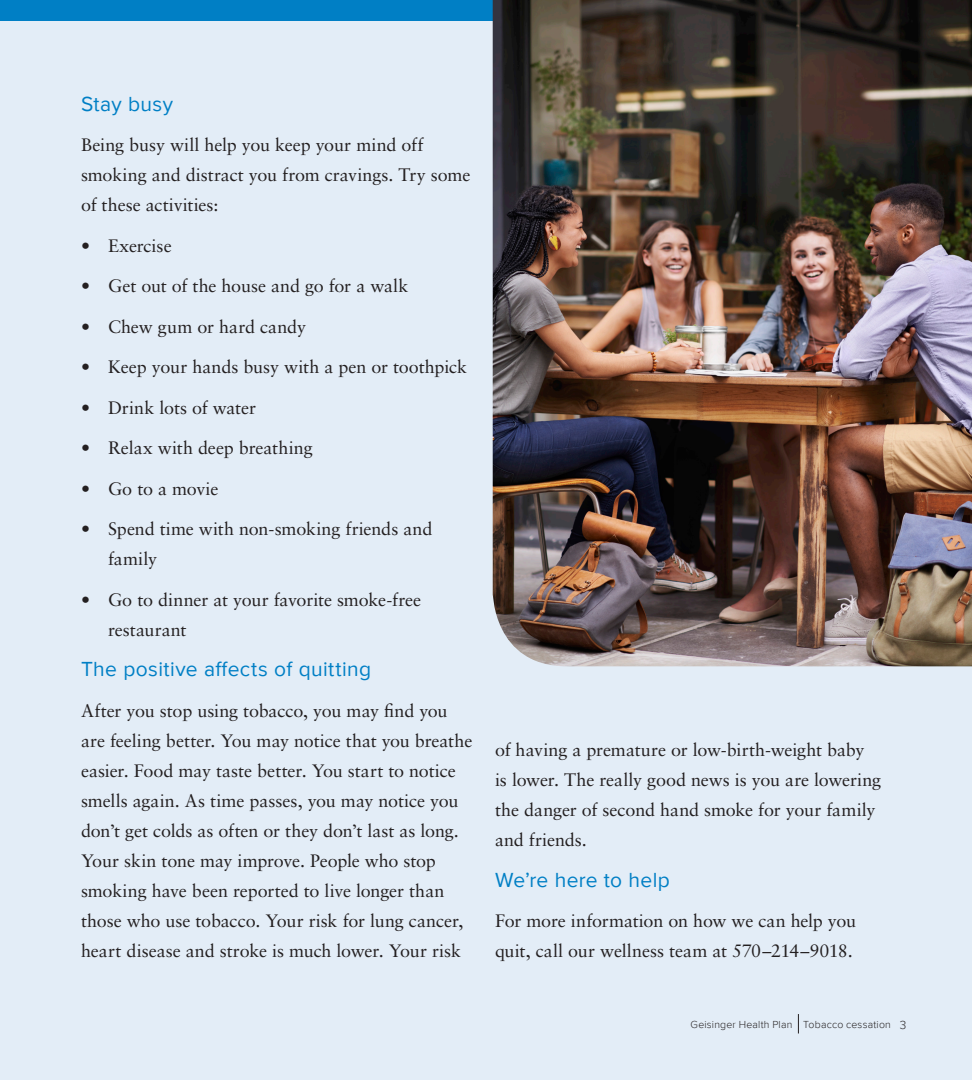
<style>
.page{position:relative;width:972px;height:1080px;background:#fff}
.page>*{position:absolute;margin:0;border:0;box-sizing:border-box;transform-origin:0 0}
.t1{font:21px "Proxima Nova";letter-spacing:.02em;color:#007fc5}
.t2{font:18px/30px "Sabon LT Std";letter-spacing:-.005em;color:#231f20}
.t3{font:300 12px "Proxima Nova";color:#231f20}
.t4{font:300 10.5px "Proxima Nova";letter-spacing:.02em;color:#231f20}
</style>
<div class="page">
<div style="left:1px;top:0;width:971px;height:1080px;background:#e3edf7"></div>
<div style="left:0;top:0;width:972px;height:21px;background:#007fc5"></div>
<img style="left:493px;top:0;width:479px;height:666px">
<svg style="left:798px;top:1014px;width:1px;height:19px"></svg>
<p class="t1" style="left:81px;top:92px;width:94px">Stay busy</p>
<p class="t2" style="left:81px;top:130px;width:391px">Being busy will help you keep your mind off smoking and distract you from cravings. Try some of these activities:</p>
<p class="t2" style="left:81px;top:230px;width:92px">• Exercise</p>
<p class="t2" style="left:81px;top:271px;width:329px">• Get out of the house and go for a walk</p>
<p class="t2" style="left:81px;top:311px;width:227px">• Chew gum or hard candy</p>
<p class="t2" style="left:81px;top:352px;width:388px">• Keep your hands busy with a pen or toothpick</p>
<p class="t2" style="left:81px;top:392px;width:177px">• Drink lots of water</p>
<p class="t2" style="left:81px;top:433px;width:233px">• Relax with deep breathing</p>
<p class="t2" style="left:81px;top:473px;width:139px">• Go to a movie</p>
<p class="t2" style="left:108px;top:514px;width:326px;text-indent:-27px">• Spend time with non-smoking friends and family</p>
<p class="t2" style="left:108px;top:584px;width:315px;text-indent:-27px">• Go to dinner at your favorite smoke-free restaurant</p>
<p class="t1" style="left:81px;top:657px;width:292px">The positive affects of quitting</p>
<p class="t2" style="left:81px;top:695px;width:393px">After you stop using tobacco, you may find you are feeling better. You may notice that you breathe easier. Food may taste better. You start to notice smells again. As time passes, you may notice you don’t get colds as often or they don’t last as long.<br>Your skin tone may improve. People who stop smoking have been reported to live longer than those who use tobacco. Your risk for lung cancer, heart disease and stroke is much lower. Your risk</p>
<p class="t2" style="left:495px;top:735px;width:388px">of having a premature or low-birth-weight baby<br>is lower. The really good news is you are lowering the danger of second hand smoke for your family and friends.</p>
<p class="t1" style="left:495px;top:868px;width:176px">We’re here to help</p>
<p class="t2" style="left:495px;top:906px;width:363px">For more information on how we can help you quit, call our wellness team at 570–214–9018.</p>
<p class="t4" style="left:691px;top:1018px;width:202px">Geisinger Health Plan Tobacco cessation</p>
<p class="t3" style="left:900px;top:1018px;width:8px">3</p>
</div>
